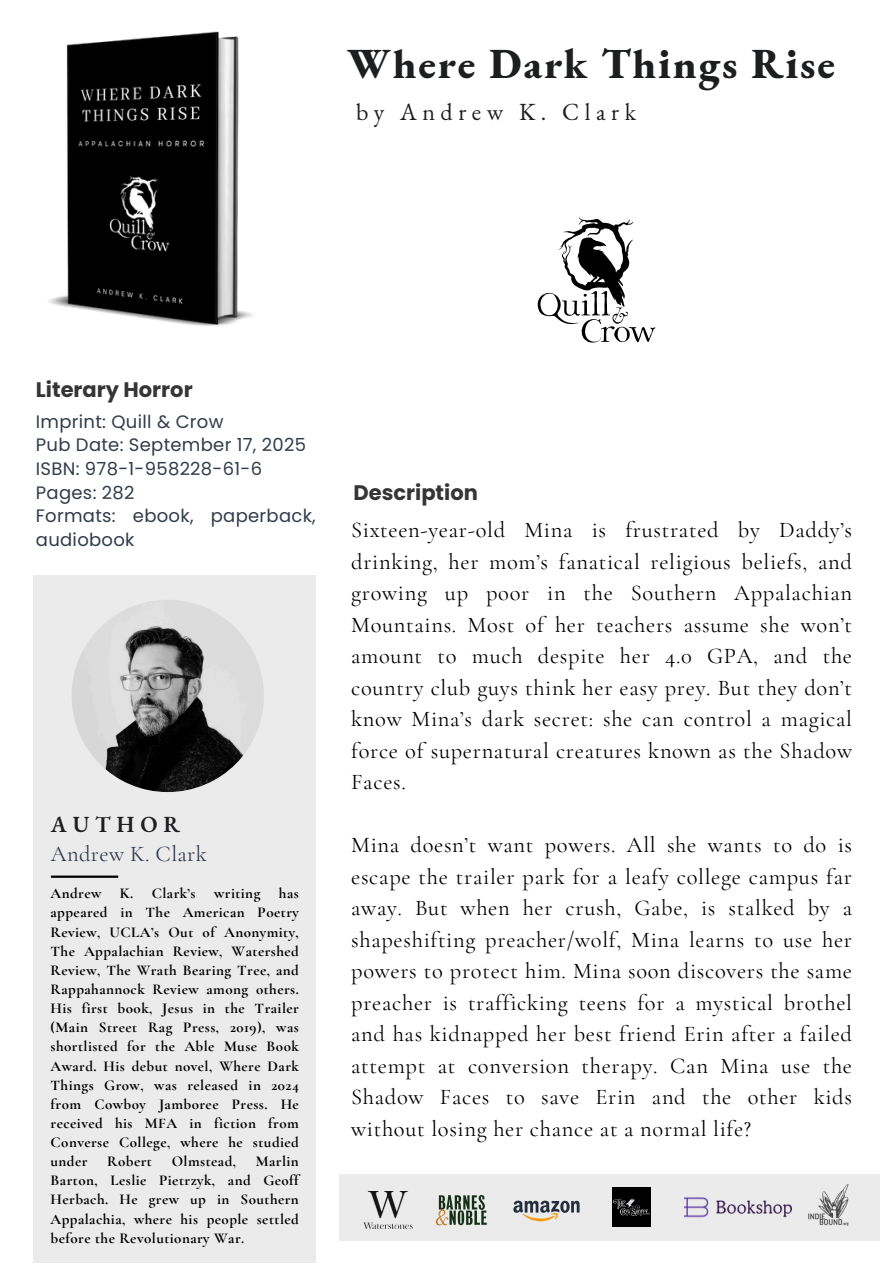
<style>
.page{position:relative;width:894px;height:1264px;background:#fff}
.page>*{position:absolute;margin:0;border:0;box-sizing:border-box;transform-origin:0 0}
.t1{font:800 41.85px "EB Garamond";letter-spacing:.045em;color:#1d1e20}
.t2{font:24px "EB Garamond";letter-spacing:.23em;color:#1d1e20}
.t3{font:22.5px/31.5px "Cormorant Garamond";letter-spacing:.03em;color:#000;text-align:justify}
.t4{font:22.5px "Cormorant Garamond";letter-spacing:.015em;color:#323b4c}
.t5{font:600 22.5px "EB Garamond";letter-spacing:.26em;color:#1d1e20}
.t6{font:700 21px "Poppins";color:#353535}
.t7{font:18px/23.7px "Poppins";letter-spacing:.015em;color:#323b4c}
.t8{font:700 15px/19.2px "Cormorant Garamond";letter-spacing:.03em;color:#000;text-align:justify}
</style>
<div class="page">
<div style="left:34px;top:575px;width:282px;height:687px;background:#ebebeb"></div>
<img style="left:72px;top:599px;width:192px;height:193px;border-radius:50%">
<hr style="left:51px;top:875px;width:67px;height:2px;background:#000">
<div style="left:339px;top:1174px;width:540px;height:66px;background:#ebebeb"></div>
<img style="left:808px;top:1184px;width:40px;height:41px">
<img style="left:435px;top:1195px;width:52px;height:31px">
<img style="left:513px;top:1200px;width:67px;height:22px">
<img style="left:612px;top:1187px;width:38px;height:39px">
<img style="left:684px;top:1197px;width:107px;height:44px">
<img style="left:363px;top:1191px;width:50px;height:37px">
<img style="left:49px;top:31px;width:204px;height:295px">
<img style="left:537px;top:217px;width:119px;height:126px">
<h3 class="t1" style="left:347px;top:36px;width:489px">Where Dark Things Rise</h3>
<h1 class="t2" style="left:356px;top:96px;width:281px">by Andrew K. Clark</h1>
<h3 class="t6" style="left:36px;top:375px;width:158px">Literary Horror</h3>
<p class="t7" style="left:36px;top:409px;width:281px">Imprint: Quill &amp; Crow<br>Pub Date: September 17, 2025<br>ISBN: 978-1-958228-61-6<br>Pages: 282<br>Formats: ebook, paperback, audiobook</p>
<p class="t5" style="left:51px;top:809px;width:131px">AUTHOR</p>
<h2 class="t4" style="left:51px;top:840px;width:157px">Andrew K. Clark</h2>
<p class="t8" style="left:51px;top:883px;width:250px">Andrew K. Clark’s writing has appeared in The American Poetry Review, UCLA’s Out of Anonymity, The Appalachian Review, Watershed Review, The Wrath Bearing Tree, and Rappahannock Review among others.<br>His first book, Jesus in the Trailer (Main Street Rag Press, 2019), was shortlisted for the Able Muse Book Award. His debut novel, Where Dark Things Grow, was released in 2024 from Cowboy Jamboree Press. He received his MFA in fiction from Converse College, where he studied under</p>
<p class="t8" style="left:51px;top:1151px;width:250px;text-indent:205px">Marlin Barton, Leslie Pietrzyk, and Geoff Herbach. He grew up in Southern Appalachia, where his people settled before the Revolutionary War.</p>
<p class="t8" style="left:107px;top:1151px;width:46px">Robert</p>
<p class="t8" style="left:172px;top:1151px;width:66px">Olmstead,</p>
<p class="t6" style="left:353px;top:478px;width:126px">Description</p>
<h5 class="t3" style="left:351px;top:514px;width:502px">Sixteen-year-old Mina is frustrated by Daddy’s drinking, her mom’s fanatical religious beliefs, and growing up poor in the Southern Appalachian Mountains. Most of her teachers assume she won’t amount to much despite her 4.0 GPA, and the country club guys think her easy prey. But they don’t know Mina’s dark secret: she can control a magical force of supernatural creatures known as the Shadow Faces.</h5>
<p class="t3" style="left:351px;top:829px;width:502px">Mina doesn’t want powers. All she wants to do is escape the trailer park for a leafy college campus far away. But when her crush, Gabe, is stalked by a shapeshifting preacher/wolf, Mina learns to use her powers to protect him. Mina soon discovers the same preacher is trafficking teens for a mystical brothel and has kidnapped her best friend Erin after a failed attempt at conversion therapy. Can Mina use the Shadow Faces to save Erin and the other kids without losing her chance at a normal life?</p>
</div>
